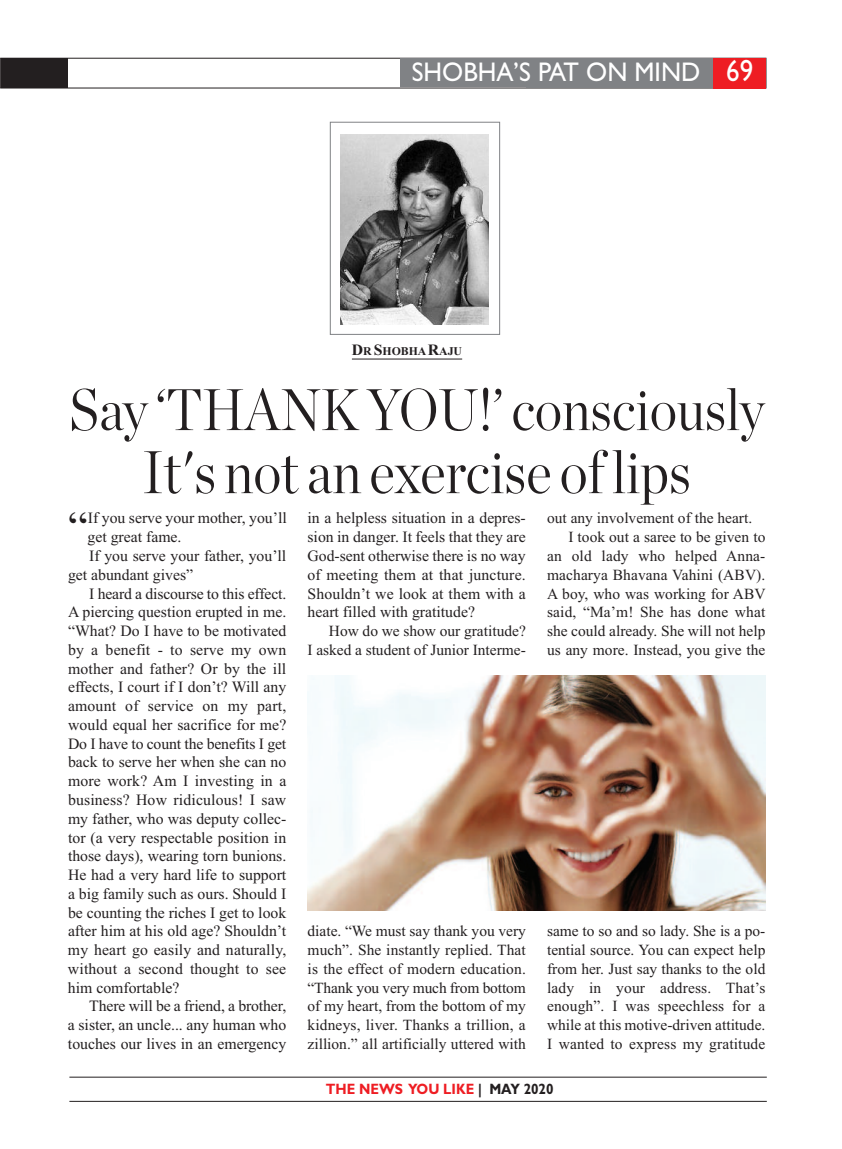
<style>
.page{position:relative;width:842px;height:1149px;background:#fff}
.page>*{position:absolute;margin:0;border:0;box-sizing:border-box;transform-origin:0 0}
.t1{font:300 60px "Chronicle Display";color:#231f20;scale:.9 1}
.t2{font:300 58.5px "Chronicle Display";color:#231f20;scale:.9 1}
.t3{font:44.1px "Times New Roman";color:#231f20}
.t4{font:27px "Gill Sans";color:#fff;scale:.95 1}
.t5{font:15.75px/18.8px "Times New Roman";color:#231f20;text-align:justify}
.t6{font:15.45px/18.8px "Times New Roman";color:#231f20;text-align:justify}
.t7{font:700 15px "Gill Sans";color:#ee1d23;scale:.9 1}
.t8{font:700 11.85px "Times New Roman";color:#231f20}
.s1{font-size:30.75px}
.s2{font-size:15.75px}
.s3{color:#231f20}
</style>
<div class="page">
<div style="left:1px;top:58px;width:67px;height:29px;background:#231f20"></div>
<hr style="left:69px;top:1076px;width:698px;height:1px;background:#231f20">
<hr style="left:69px;top:1100px;width:698px;height:1px;background:#231f20">
<div style="left:526px;top:58px;width:188px;height:30px;background:#808285"></div>
<div style="left:713px;top:58px;width:53px;height:30px;background:#ee1d23"></div>
<div style="left:400px;top:58px;width:312px;height:28px;background:#808285"></div>
<div style="left:330px;top:122px;width:170px;height:212px;border:1px solid #808285"></div>
<img style="left:340px;top:134px;width:149px;height:190px">
<hr style="left:352px;top:358px;width:110px;height:1px;background:#231f20">
<img style="left:308px;top:675px;width:457px;height:235px">
<h3 class="t4" style="left:412px;top:56px;width:361px">SHOBHA’S PAT ON MIND <span class="s1">69</span></h3>
<p class="t8" style="left:352px;top:343px;width:112px"><span class="s2">D</span>R <span class="s2">S</span>HOBHA<span class="s2">R</span>AJU</p>
<h2 class="t2" style="left:69px;top:389px;width:774px">Say‘THANK YOU!’consciously</h2>
<h1 class="t1" style="left:142px;top:451px;width:611px">It's not an exercise oflips</h1>
<h3 class="t3" style="left:68px;top:501px;width:21px">“</h3>
<p class="t5" style="left:88px;top:508px;width:200px">If you serve your mother, you’ll</p>
<p class="t5" style="left:88px;top:527px;width:96px">get great fame.</p>
<p class="t5" style="left:89px;top:546px;width:199px">If you serve your father, you’ll</p>
<p class="t5" style="left:68px;top:564px;width:127px">get abundant gives”</p>
<p class="t5" style="left:89px;top:583px;width:199px">I heard a discourse to this effect.</p>
<p class="t5" style="left:68px;top:602px;width:220px">A piercing question erupted in me.</p>
<p class="t5" style="left:68px;top:621px;width:220px">“What? Do I have to be motivated</p>
<p class="t5" style="left:68px;top:639px;width:220px">by a benefit - to serve my own</p>
<p class="t5" style="left:68px;top:658px;width:220px">mother and father? Or by the ill</p>
<p class="t5" style="left:68px;top:677px;width:220px">effects, I court if I don’t? Will any</p>
<p class="t5" style="left:68px;top:696px;width:220px">amount of service on my part,</p>
<p class="t5" style="left:68px;top:714px;width:220px">would equal her sacrifice for me?</p>
<p class="t5" style="left:68px;top:733px;width:220px">Do I have to count the benefits I get</p>
<p class="t5" style="left:68px;top:752px;width:220px">back to serve her when she can no</p>
<p class="t5" style="left:68px;top:771px;width:220px">more work? Am I investing in a</p>
<p class="t5" style="left:68px;top:789px;width:220px">business? How ridiculous! I saw</p>
<p class="t5" style="left:68px;top:808px;width:220px">my father, who was deputy collec-</p>
<p class="t5" style="left:68px;top:827px;width:220px">tor (a very respectable position in</p>
<p class="t5" style="left:68px;top:846px;width:220px">those days), wearing torn bunions.</p>
<p class="t5" style="left:68px;top:864px;width:220px">He had a very hard life to support</p>
<p class="t5" style="left:68px;top:883px;width:220px">a big family such as ours. Should I</p>
<p class="t5" style="left:68px;top:902px;width:220px">be counting the riches I get to look</p>
<p class="t5" style="left:68px;top:921px;width:220px">after him at his old age? Shouldn’t</p>
<p class="t5" style="left:68px;top:939px;width:220px">my heart go easily and naturally,</p>
<p class="t5" style="left:68px;top:958px;width:220px">without a second thought to see</p>
<p class="t5" style="left:68px;top:977px;width:113px">him comfortable?</p>
<p class="t5" style="left:89px;top:996px;width:199px">There will be a friend, a brother,</p>
<p class="t5" style="left:68px;top:1014px;width:220px">a sister, an uncle... any human who</p>
<p class="t5" style="left:68px;top:1033px;width:220px">touches our lives in an emergency</p>
<p class="t5" style="left:307px;top:508px;width:220px">in a helpless situation in a depres&shy;sion in danger. It feels that they are God-sent otherwise there is no way of meeting them at that juncture.<br>Shouldn’t we look at them with a heart filled with gratitude?</p>
<p class="t6" style="left:308px;top:621px;width:220px;text-align:right">How do we show our gratitude?<br>I asked a student of Junior Interme-</p>
<p class="t6" style="left:547px;top:508px;width:207px">out any involvement of the heart.</p>
<p class="t6" style="left:568px;top:527px;width:199px">I took out a saree to be given to</p>
<p class="t6" style="left:547px;top:546px;width:220px">an old lady who helped Anna-</p>
<p class="t6" style="left:547px;top:565px;width:220px">macharya Bhavana Vahini (ABV).</p>
<p class="t6" style="left:547px;top:583px;width:220px">A boy, who was working for ABV</p>
<p class="t6" style="left:547px;top:602px;width:220px">said, “Ma’m! She has done what</p>
<p class="t6" style="left:547px;top:621px;width:220px">she could already. She will not help</p>
<p class="t6" style="left:547px;top:640px;width:220px">us any more. Instead, you give the</p>
<p class="t6" style="left:308px;top:921px;width:220px">diate. “We must say thank you very much”. She instantly replied. That is the effect of modern education. “Thank you very much from bottom of my heart, from the bottom of my kidneys, liver. Thanks a trillion, a zillion.” all artificially uttered with</p>
<p class="t6" style="left:547px;top:921px;width:220px">same to so and so lady. She is a po&shy;tential source. You can expect help from her. Just say thanks to the old lady in your address. That’s enough”. I was speechless for a while at this motive-driven attitude.<br>I wanted to express my gratitude</p>
<p class="t7" style="left:326px;top:1079px;width:254px">THE NEWS YOU LIKE <span class="s3">| MAY 2020</span></p>
</div>
